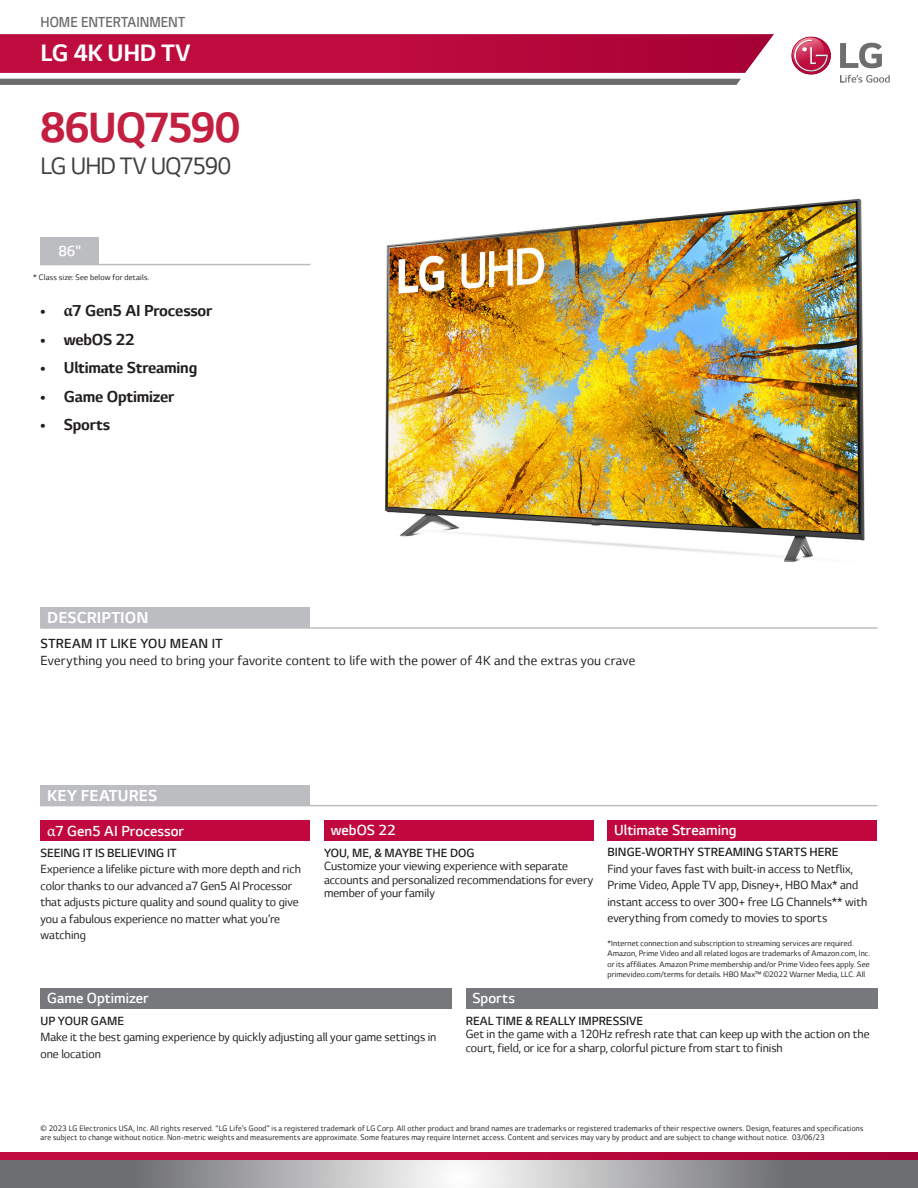
<style>
.page{position:relative;width:918px;height:1188px;background:#fff}
.page>*{position:absolute;margin:0;border:0;box-sizing:border-box;transform-origin:0 0}
.t1{font:700 48px "LG Smart";letter-spacing:-.03em;color:#c21f41}
.t2{font:27px "LG Smart";letter-spacing:-.035em;color:#413f41}
.t3{font:700 27px "LG Smart";letter-spacing:-.015em;color:#fff}
.t4{font:700 18px "LG Smart";letter-spacing:-.01em;color:#231f20}
.t5{font:700 18px "LG Smart";letter-spacing:.005em;color:#fff}
.t6{font:300 16.5px "LG Smart";color:#fff}
.t7{font:300 16.5px "LG Smart";color:#6c6b6c;scale:.91 1}
.t8{font:15px "LG Smart";letter-spacing:.015em;color:#231f20}
.t9{font:300 15px "LG Smart";letter-spacing:.025em;color:#231f20}
.t10{font:13.5px/16.5px "LG Smart";color:#231f20}
.t11{font:300 13.5px "LG Smart";color:#231f20}
.t12{font:9px/9px "LG Smart";letter-spacing:.03em;color:#231f20;scale:.95 1}
.t13{font:9px/10.5px "LG Smart";letter-spacing:.01em;color:#231f20}
.t14{font:9px "LG Smart";letter-spacing:.03em;color:#231f20}
.s1{font-family:"Minion Pro"}
.s2{font-family:"Minion Pro";font-weight:400}
</style>
<div class="page">
<svg style="left:0;top:34px;width:774px;height:39px;background:#ba0f41"></svg>
<svg style="left:0;top:79px;width:741px;height:6px;background:#6d6d6d"></svg>
<svg style="left:840px;top:75px;width:50px;height:8px"></svg>
<svg style="left:840px;top:43px;width:42px;height:25px"></svg>
<svg style="left:791px;top:36px;width:40px;height:39px"></svg>
<svg style="left:0;top:1153px;width:918px;height:8px;background:#b51b49"></svg>
<svg style="left:0;top:1161px;width:918px;height:27px;background:#a0a1a3"></svg>
<div style="left:40px;top:238px;width:59px;height:27px;background:#bcbdc0"></div>
<hr style="left:40px;top:264px;width:270px;height:1px;background:#bcbdc0">
<img style="left:385px;top:198px;width:480px;height:364px">
<div style="left:40px;top:608px;width:270px;height:20px;background:#bcbdc0"></div>
<hr style="left:40px;top:627px;width:837px;height:2px;background:#bcbdc0">
<div style="left:40px;top:785px;width:270px;height:20px;background:#bcbdc0"></div>
<hr style="left:40px;top:805px;width:837px;height:1px;background:#bcbdc0">
<div style="left:40px;top:820px;width:270px;height:20px;background:#c0073e"></div>
<div style="left:40px;top:988px;width:412px;height:20px;background:#76787b"></div>
<div style="left:607px;top:820px;width:270px;height:20px;background:#c0073e"></div>
<div style="left:466px;top:988px;width:411px;height:20px;background:#76787b"></div>
<div style="left:324px;top:820px;width:270px;height:20px;background:#c0073e"></div>
<p class="t7" style="left:41px;top:16px;width:161px">HOME ENTERTAINMENT</p>
<h2 class="t3" style="left:41px;top:43px;width:151px">LG 4K UHD TV</h2>
<h1 class="t1" style="left:41px;top:110px;width:201px">86UQ7590</h1>
<h2 class="t2" style="left:41px;top:156px;width:193px">LG UHD TV UQ7590</h2>
<p class="t6" style="left:58px;top:246px;width:25px">86"</p>
<p class="t14" style="left:33px;top:274px;width:118px">* Class size: See below for details.</p>
<h3 class="t4" style="left:41px;top:304px;width:174px">• <span class="s1">α</span>7 Gen5 AI Processor</h3>
<h3 class="t4" style="left:40px;top:333px;width:96px">• webOS 22</h3>
<h3 class="t4" style="left:40px;top:361px;width:158px">• Ultimate Streaming</h3>
<h3 class="t4" style="left:40px;top:390px;width:135px">• Game Optimizer</h3>
<h3 class="t4" style="left:40px;top:418px;width:71px">• Sports</h3>
<h3 class="t5" style="left:47px;top:611px;width:103px">DESCRIPTION</h3>
<p class="t9" style="left:41px;top:639px;width:184px">STREAM IT LIKE YOU MEAN IT</p>
<p class="t8" style="left:41px;top:655px;width:596px">Everything you need to bring your favorite content to life with the power of 4K and the extras you crave</p>
<h3 class="t5" style="left:47px;top:789px;width:111px">KEY FEATURES</h3>
<p class="t6" style="left:47px;top:825px;width:138px"><span class="s2">α</span>7 Gen5 AI Processor</p>
<p class="t6" style="left:331px;top:825px;width:66px">webOS 22</p>
<p class="t6" style="left:614px;top:825px;width:124px">Ultimate Streaming</p>
<p class="t11" style="left:41px;top:848px;width:138px">SEEING IT IS BELIEVING IT</p>
<p class="t10" style="left:41px;top:862px;width:262px">Experience a lifelike picture with more depth and rich color thanks to our advanced a7 Gen5 AI Processor that adjusts picture quality and sound quality to give you a fabulous experience no matter what you’re watching</p>
<p class="t11" style="left:324px;top:848px;width:152px">YOU, ME, &amp; MAYBE THE DOG</p>
<p class="t10" style="left:324px;top:861px;width:271px;line-height:13.5px">Customize your viewing experience with separate accounts and personalized recommendations for every member of your family</p>
<p class="t11" style="left:608px;top:848px;width:232px">BINGE-WORTHY STREAMING STARTS HERE</p>
<p class="t10" style="left:608px;top:862px;width:261px">Find your faves fast with built-in access to Netflix, Prime Video, Apple TV app, Disney+, HBO Max* and instant access to over 300+ free LG Channels** with everything from comedy to movies to sports</p>
<p class="t13" style="left:608px;top:938px;width:264px">*Internet connection and subscription to streaming services are required.<br>Amazon, Prime Video and all related logos are trademarks of Amazon.com, Inc. or its affiliates. Amazon Prime membership and/or Prime Video fees apply. See primevideo.com/terms for details. HBO Max™ ©2022 Warner Media, LLC. All</p>
<p class="t6" style="left:47px;top:993px;width:103px">Game Optimizer</p>
<p class="t6" style="left:473px;top:993px;width:44px">Sports</p>
<p class="t11" style="left:41px;top:1016px;width:85px">UP YOUR GAME</p>
<p class="t10" style="left:41px;top:1030px;width:397px">Make it the best gaming experience by quickly adjusting all your game settings in one location</p>
<p class="t11" style="left:466px;top:1016px;width:179px">REAL TIME &amp; REALLY IMPRESSIVE</p>
<p class="t10" style="left:466px;top:1028px;width:405px;line-height:13.5px">Get in the game with a 120Hz refresh rate that can keep up with the action on the court, field, or ice for a sharp, colorful picture from start to finish</p>
<p class="t12" style="left:40px;top:1124px;width:868px">© 2023 LG Electronics USA, Inc. All rights reserved. “LG Life’s Good” is a registered trademark of LG Corp. All other product and brand names are trademarks or registered trademarks of their respective owners. Design, features and specifications are subject to change without notice. Non-metric weights and measurements are approximate. Some features may require Internet access. Content and services may vary by product and are subject to change without notice. 03/06/23</p>
</div>
